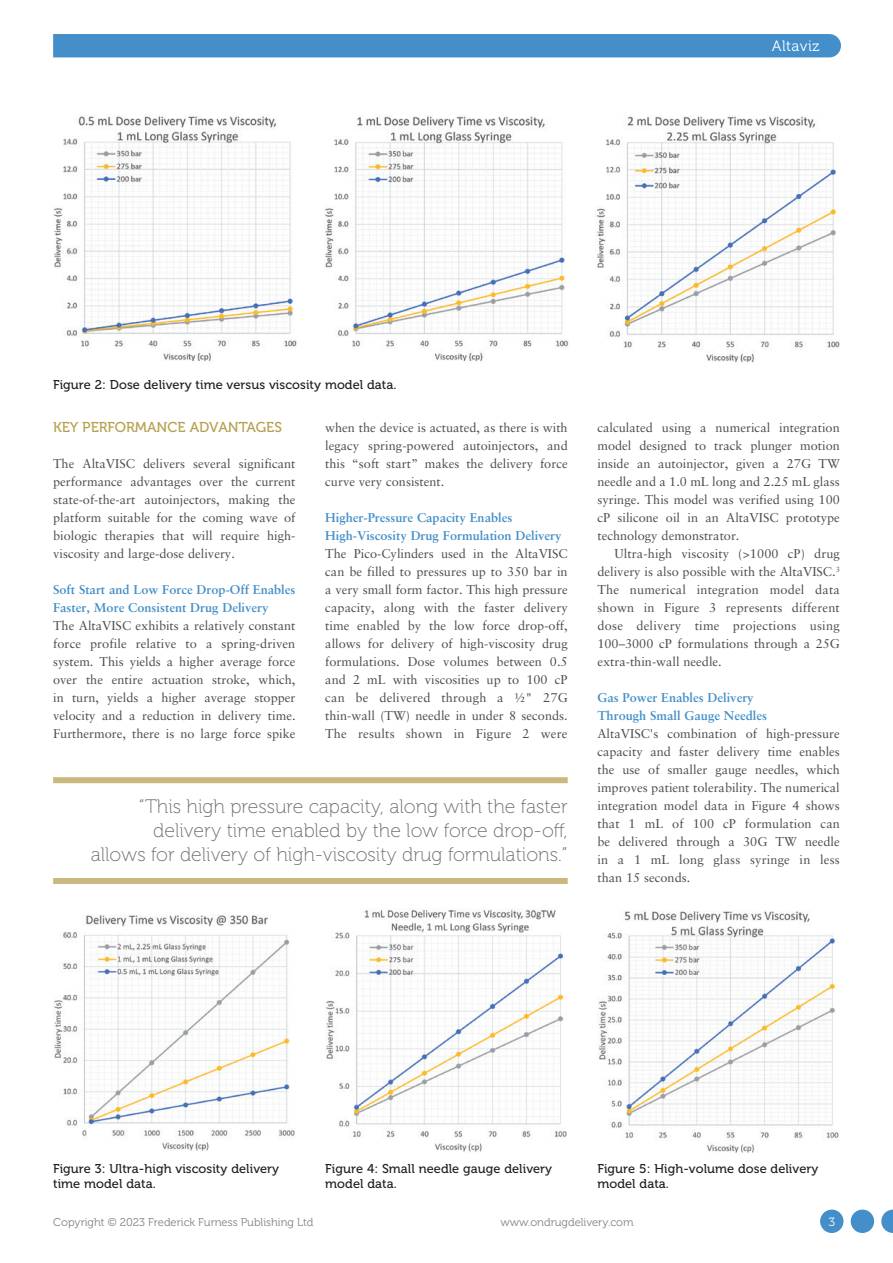
<style>
.page{position:relative;width:893px;height:1263px;background:#fff}
.page>*{position:absolute;margin:0;border:0;box-sizing:border-box;transform-origin:0 0}
.MF_pullquote{font:19.5px/24px "Museo 100";color:#6c6d70;text-align:right}
.t1{font:15px "Museo 300";letter-spacing:.025em;color:#fff}
.MF_Xhead{font:14.25px "Museo 500";color:#b6a04f}
.MF_body_no_indent{font:12.75px/18px "Sabon LT Std";color:#4b4c4d;text-align:justify}
.MF_body{font:12.75px/18px "Sabon LT Std";color:#4b4c4d;text-align:justify}
.MF_subhead{font:700 12.75px/18px "Sabon LT Std";color:#448fc9}
.MF_Captions{font:12.75px/15.3px "Museo 500";letter-spacing:.005em;color:#231f20}
.t2{font:12px "Museo 300";color:#fff}
.t3{font:11.25px "Museo 300";color:#808285}
</style>
<div class="page">
<div style="left:53px;top:34px;width:788px;height:23px;background:#448fc9"></div>
<img style="left:53px;top:115px;width:244px;height:247px">
<img style="left:325px;top:115px;width:244px;height:247px">
<img style="left:596px;top:116px;width:244px;height:247px">
<div style="left:53px;top:777px;width:515px;height:6px;background:#cab87e"></div>
<div style="left:53px;top:878px;width:515px;height:6px;background:#cab87e"></div>
<img style="left:54px;top:915px;width:241px;height:236px">
<img style="left:326px;top:909px;width:241px;height:243px">
<img style="left:597px;top:911px;width:242px;height:242px">
<svg style="left:881px;top:1209px;width:12px;height:24px"></svg>
<div style="left:851px;top:1209px;width:23px;height:24px;background:#448fc9;border-radius:50%"></div>
<div style="left:820px;top:1209px;width:23px;height:24px;background:#448fc9;border-radius:50%"></div>
<p class="t1" style="left:772px;top:37px;width:49px">Altaviz</p>
<p class="MF_Captions" style="left:53px;top:378px;width:345px">Figure 2: Dose delivery time versus viscosity model data.</p>
<p class="MF_Xhead" style="left:53px;top:419px;width:230px">KEY PERFORMANCE ADVANTAGES</p>
<p class="MF_body_no_indent" style="left:53px;top:454px;width:244px">The AltaVISC delivers several significant performance advantages over the current state-of-the-art autoinjectors, making the platform suitable for the coming wave of biologic therapies that will require high&shy;viscosity and large-dose delivery.</p>
<p class="MF_subhead" style="left:53px;top:580px;width:244px">Soft Start and Low Force Drop-Off Enables<br>Faster, More Consistent Drug Delivery</p>
<p class="MF_body_no_indent" style="left:53px;top:616px;width:244px">The AltaVISC exhibits a relatively constant force profile relative to a spring-driven system. This yields a higher average force over the entire actuation stroke, which, in turn, yields a higher average stopper velocity and a reduction in delivery time.<br>Furthermore, there is no large force spike</p>
<p class="MF_body_no_indent" style="left:325px;top:418px;width:244px">when the device is actuated, as there is with legacy spring-powered autoinjectors, and this “soft start” makes the delivery force curve very consistent.</p>
<p class="MF_subhead" style="left:325px;top:508px;width:238px">Higher-Pressure Capacity Enables<br>High-Viscosity Drug Formulation Delivery</p>
<p class="MF_body_no_indent" style="left:325px;top:544px;width:244px">The Pico-Cylinders used in the AltaVISC can be filled to pressures up to 350 bar in a very small form factor. This high pressure capacity, along with the faster delivery time enabled by the low force drop-off, allows for delivery of high-viscosity drug formulations. Dose volumes between 0.5 and 2 mL with viscosities up to 100 cP can be delivered through a ½" 27G thin-wall (TW) needle in under 8 seconds.<br>The results shown in Figure 2 were</p>
<p class="MF_pullquote" style="left:91px;top:795px;width:478px">“This high pressure capacity, along with the faster delivery time enabled by the low force drop-off,<br>allows for delivery of high-viscosity drug formulations.”</p>
<p class="MF_body_no_indent" style="left:597px;top:418px;width:244px">calculated using a numerical integration model designed to track plunger motion inside an autoinjector, given a 27G TW needle and a 1.0 mL long and 2.25 mL glass syringe. This model was verified using 100 cP silicone oil in an AltaVISC prototype technology demonstrator.</p>
<p class="MF_body" style="left:597px;top:544px;width:244px;text-indent:17px">Ultra-high viscosity (&gt;1000 cP) drug delivery is also possible with the AltaVISC.<sup>3<br></sup>The numerical integration model data shown in Figure 3 represents different dose delivery time projections using 100–3000 cP formulations through a 25G extra-thin-wall needle.</p>
<p class="MF_subhead" style="left:597px;top:688px;width:171px">Gas Power Enables Delivery<br>Through Small Gauge Needles</p>
<p class="MF_body_no_indent" style="left:597px;top:724px;width:244px">AltaVISC's combination of high-pressure capacity and faster delivery time enables the use of smaller gauge needles, which improves patient tolerability. The numerical integration model data in Figure 4 shows that 1 mL of 100 cP formulation can be delivered through a 30G TW needle in a 1 mL long glass syringe in less than 15 seconds.</p>
<p class="MF_Captions" style="left:53px;top:1161px;width:228px">Figure 3: Ultra-high viscosity delivery time model data.</p>
<p class="MF_Captions" style="left:325px;top:1161px;width:228px">Figure 4: Small needle gauge delivery model data.</p>
<p class="MF_Captions" style="left:597px;top:1161px;width:222px">Figure 5: High-volume dose delivery model data.</p>
<p class="t3" style="left:53px;top:1216px;width:262px">Copyright © 2023 Frederick Furness Publishing Ltd</p>
<p class="t3" style="left:500px;top:1216px;width:135px">www.ondrugdelivery.com</p>
<p class="t2" style="left:829px;top:1215px;width:8px">3</p>
</div>
